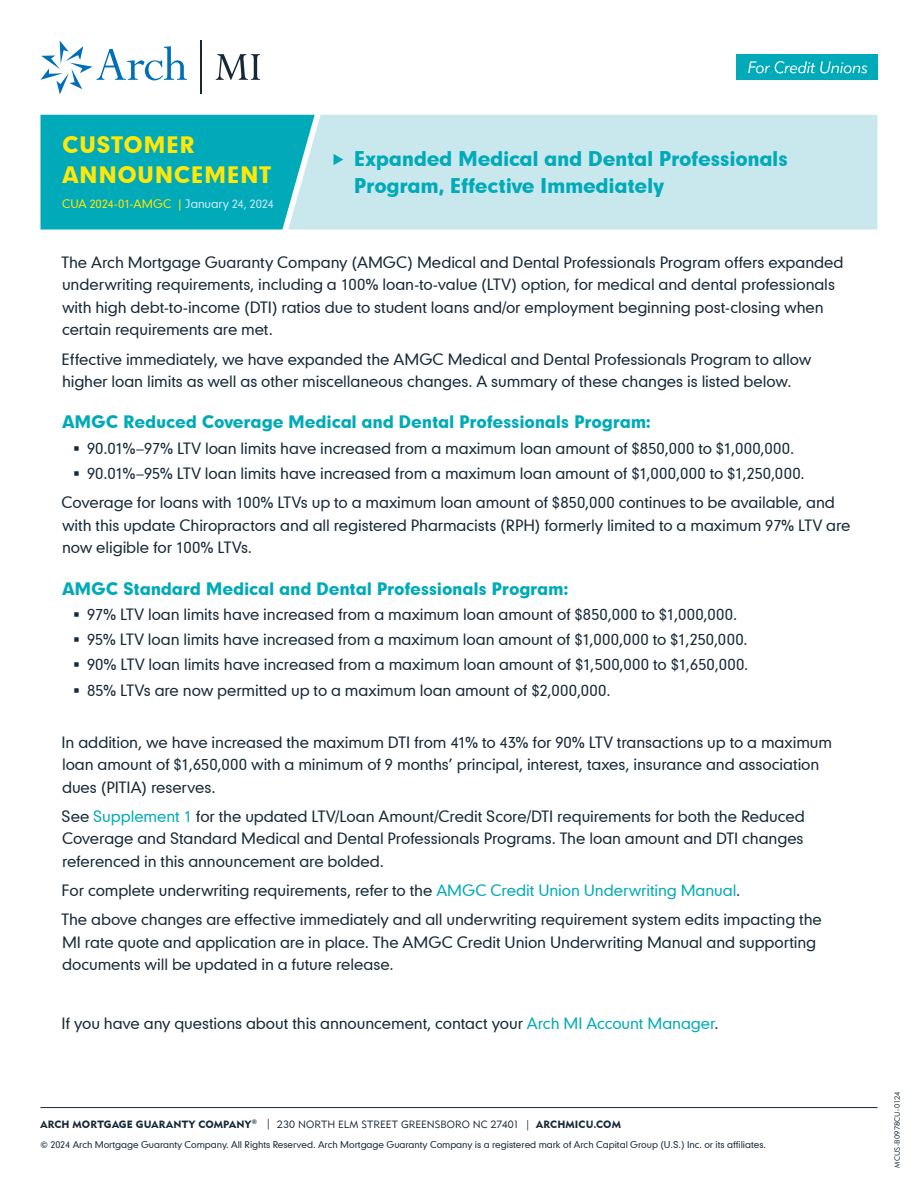
<style>
.page{position:relative;width:918px;height:1188px;background:#fff}
.page>*{position:absolute;margin:0;border:0;box-sizing:border-box;transform-origin:0 0}
.t1{font:21.75px/30px "Geometric 706 BT Black B";letter-spacing:.02em;color:#ffe709}
.t2{font:19.5px/27px "Geometric 706 BT Black B";letter-spacing:-.02em;color:#00aab8}
.Section{font:16.5px "Geometric 706 BT Black B";letter-spacing:-.015em;color:#00aab8}
.Body{font:15px/22.5px "Geometric 706 BT Medium B";letter-spacing:-.01em;color:#172938}
.t3{font:11.25px "Geometric 706 BT Medium B";letter-spacing:-.01em;color:#ffe709}
.t4{font:10.5px "Geometric 415 BT Black A";letter-spacing:.015em;color:#172938}
.t5{font:9px "Geometric 706 BT Medium B";letter-spacing:-.005em;color:#172938}
.t6{font:7.5px "Geometric 415 BT Lite A";letter-spacing:.01em;color:#172938}
.s1{color:#ccecf9}
.s2{color:#00aab8}
.s3{font-family:"Geometric 415 BT Lite A"}
</style>
<div class="page">
<svg style="left:40px;top:41px;width:147px;height:54px"></svg>
<hr style="left:201px;top:40px;width:1px;height:54px;background:#172938">
<svg style="left:216px;top:54px;width:44px;height:26px"></svg>
<hr style="left:40px;top:1107px;width:838px;height:1px;background:#172938">
<div style="left:40px;top:115px;width:248px;height:115px;background:#00aab8"></div>
<div style="left:288px;top:115px;width:590px;height:115px;background:#c9e8ed"></div>
<div style="left:736px;top:54px;width:142px;height:26px;background:#00aab8"></div>
<svg style="left:748px;top:61px;width:119px;height:12px"></svg>
<svg style="left:334px;top:154px;width:10px;height:11px"></svg>
<p class="t1" style="left:62px;top:129px;width:211px">CUSTOMER<br>ANNOUNCEMENT</p>
<p class="t3" style="left:62px;top:196px;width:213px">CUA 2024-01-AMGC | <span class="s1">January 24, 2024</span></p>
<p class="t2" style="left:354px;top:144px;width:436px">Expanded Medical and Dental Professionals<br>Program, Effective Immediately</p>
<p class="Body" style="left:62px;top:251px;width:784px">The Arch Mortgage Guaranty Company (AMGC) Medical and Dental Professionals Program offers expanded underwriting requirements, including a 100% loan-to-value (LTV) option, for medical and dental professionals with high debt-to-income (DTI) ratios due to student loans and/or employment beginning post-closing when certain requirements are met.</p>
<p class="Body" style="left:62px;top:347px;width:751px">Effective immediately, we have expanded the AMGC Medical and Dental Professionals Program to allow higher loan limits as well as other miscellaneous changes. A summary of these changes is listed below.</p>
<p class="Section" style="left:62px;top:411px;width:591px">AMGC Reduced Coverage Medical and Dental Professionals Program:</p>
<p class="Body" style="left:87px;top:436px;width:709px">90.01%–97% LTV loan limits have increased from a maximum loan amount of $850,000 to $1,000,000.</p>
<p class="Body" style="left:87px;top:462px;width:719px">90.01%–95% LTV loan limits have increased from a maximum loan amount of $1,000,000 to $1,250,000.</p>
<p class="Body" style="left:62px;top:491px;width:791px">Coverage for loans with 100% LTVs up to a maximum loan amount of $850,000 continues to be available, and with this update Chiropractors and all registered Pharmacists (RPH) formerly limited to a maximum 97% LTV are now eligible for 100% LTVs.</p>
<p class="Section" style="left:62px;top:577px;width:508px">AMGC Standard Medical and Dental Professionals Program:</p>
<p class="Body" style="left:87px;top:603px;width:652px">97% LTV loan limits have increased from a maximum loan amount of $850,000 to $1,000,000.</p>
<p class="Body" style="left:87px;top:628px;width:662px">95% LTV loan limits have increased from a maximum loan amount of $1,000,000 to $1,250,000.</p>
<p class="Body" style="left:87px;top:653px;width:663px">90% LTV loan limits have increased from a maximum loan amount of $1,500,000 to $1,650,000.</p>
<p class="Body" style="left:87px;top:679px;width:525px">85% LTVs are now permitted up to a maximum loan amount of $2,000,000.</p>
<p class="Body" style="left:62px;top:730px;width:772px">In addition, we have increased the maximum DTI from 41% to 43% for 90% LTV transactions up to a maximum loan amount of $1,650,000 with a minimum of 9 months’ principal, interest, taxes, insurance and association dues (PITIA) reserves.</p>
<p class="Body" style="left:62px;top:805px;width:745px;text-align:justify">See <span class="s2">Supplement 1</span> for the updated LTV/Loan Amount/Credit Score/DTI requirements for both the Reduced Coverage and Standard Medical and Dental Professionals Programs. The loan amount and DTI changes referenced in this announcement are bolded.</p>
<p class="Body" style="left:62px;top:879px;width:680px">For complete underwriting requirements, refer to the <span class="s2">AMGC Credit Union Underwriting Manual</span>.</p>
<p class="Body" style="left:62px;top:908px;width:762px">The above changes are effective immediately and all underwriting requirement system edits impacting the<br>MI rate quote and application are in place. The AMGC Credit Union Underwriting Manual and supporting documents will be updated in a future release.</p>
<p class="Body" style="left:62px;top:1012px;width:659px">If you have any questions about this announcement, contact your <span class="s2">Arch MI Account Manager</span>.</p>
<p class="t4" style="left:40px;top:1118px;width:582px">ARCH MORTGAGE GUARANTY COMPANY<sup>®</sup> <span class="s3">| 230 NORTH ELM STREET GREENSBORO NC 27401 |</span> ARCHMICU.COM</p>
<p class="t5" style="left:40px;top:1138px;width:727px">© 2024 Arch Mortgage Guaranty Company. All Rights Reserved. Arch Mortgage Guaranty Company is a registered mark of Arch Capital Group (U.S.) Inc. or its affiliates.</p>
<p class="t6" style="left:892px;top:1168px;width:77px;rotate:-90deg">MCUS-B0978CU-0124</p>
</div>
